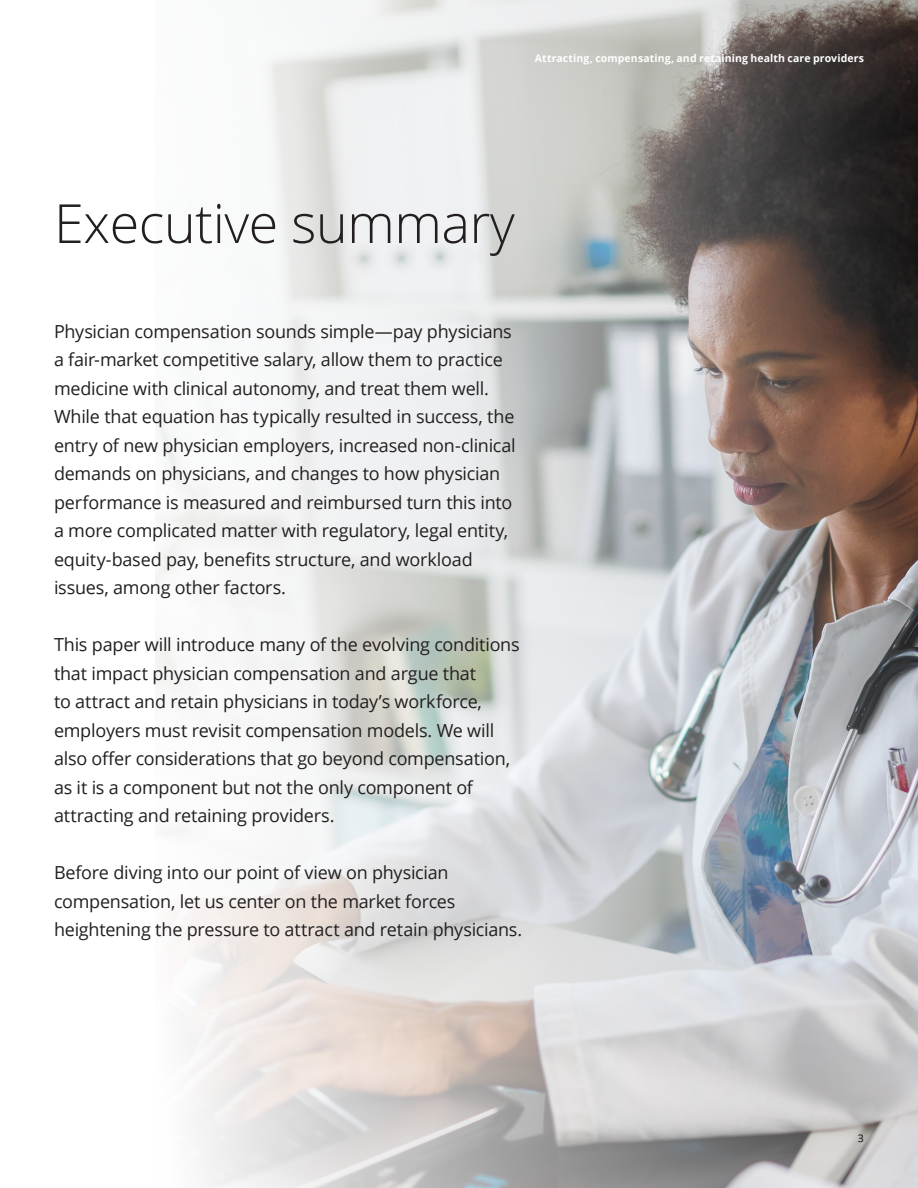
<style>
.page{position:relative;width:918px;height:1188px;background:#fff}
.page>*{position:absolute;margin:0;border:0;box-sizing:border-box;transform-origin:0 0}
.Story_heading_light__30_36pt{font:300 54px "Open Sans";letter-spacing:-.01em;color:#231f20}
.Body_copy__8_5_12pt{font:18px/28.5px "Open Sans";letter-spacing:-.015em;color:#231f20}
.Body_copy__8_5_12pt-2{font:700 10.5px "Open Sans";letter-spacing:.01em;color:#fff}
.Folio_right__7_9_5pt{font:10.5px "Open Sans";color:#231f20}
</style>
<div class="page">
<img style="left:156px;top:0;width:762px;height:1188px">
<p class="Body_copy__8_5_12pt-2" style="left:535px;top:51px;width:331px">Attracting, compensating, and retaining health care providers</p>
<p class="Story_heading_light__30_36pt" style="left:54px;top:186px;width:462px">Executive summary</p>
<p class="Body_copy__8_5_12pt" style="left:54px;top:317px;width:463px">Physician compensation sounds simple—pay physicians a fair-market competitive salary, allow them to practice medicine with clinical autonomy, and treat them well.<br>While that equation has typically resulted in success, the entry of new physician employers, increased non-clinical demands on physicians, and changes to how physician performance is measured and reimbursed turn this into a more complicated matter with regulatory, legal entity, equity-based pay, benefits structure, and workload issues, among other factors.</p>
<p class="Body_copy__8_5_12pt" style="left:54px;top:630px;width:467px">This paper will introduce many of the evolving conditions that impact physician compensation and argue that<br>to attract and retain physicians in today’s workforce, employers must revisit compensation models. We will also offer considerations that go beyond compensation, as it is a component but not the only component of attracting and retaining providers.</p>
<p class="Body_copy__8_5_12pt" style="left:54px;top:858px;width:470px">Before diving into our point of view on physician compensation, let us center on the market forces heightening the pressure to attract and retain physicians.</p>
<p class="Folio_right__7_9_5pt" style="left:858px;top:1131px;width:8px">3</p>
</div>
